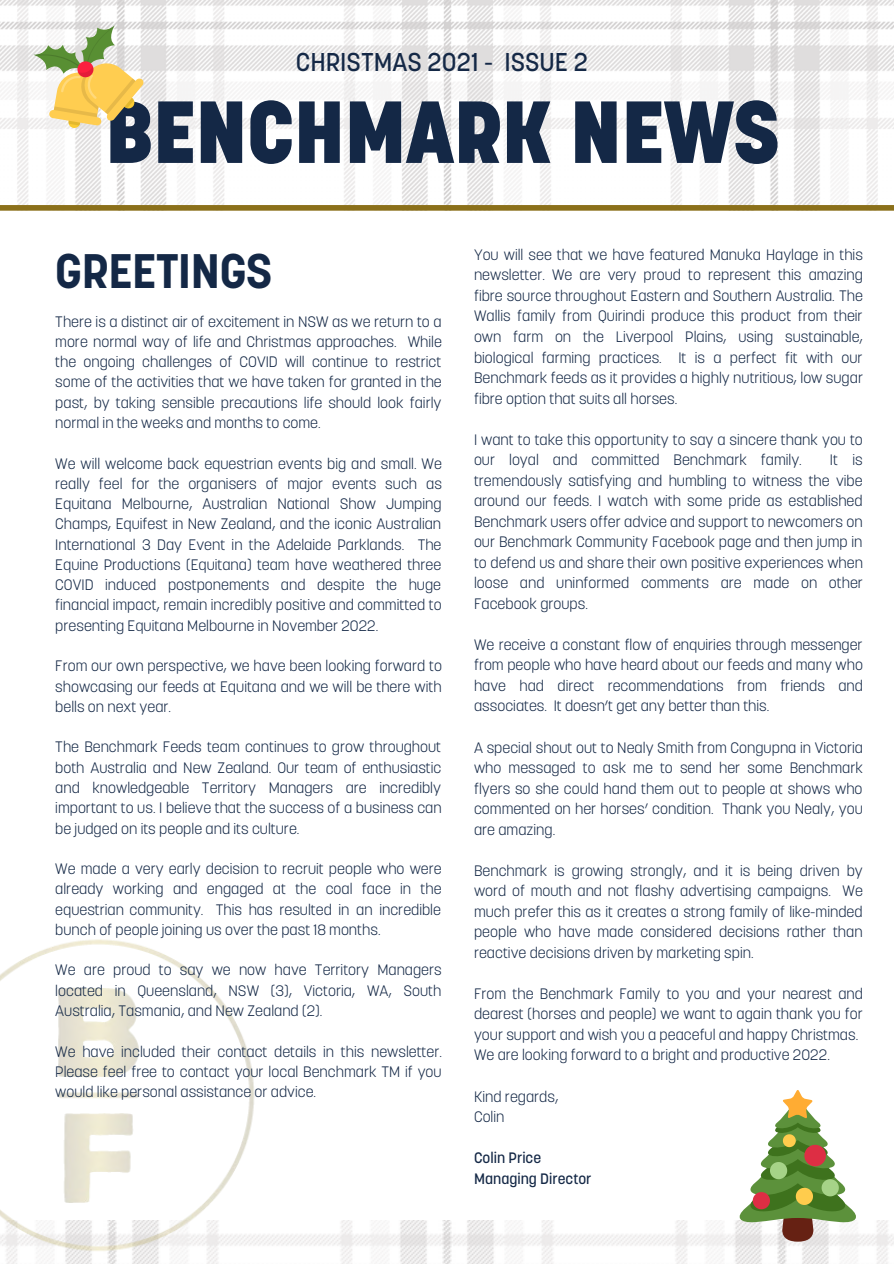
<style>
.page{position:relative;width:894px;height:1264px;background:#fff}
.page>*{position:absolute;margin:0;border:0;box-sizing:border-box;transform-origin:0 0}
.t1{font:800 87px "Korolev";letter-spacing:-.01em;color:#142846}
.t2{font:700 48px "Korolev";letter-spacing:-.01em;color:#142846}
.t3{font:500 25.5px "Korolev";color:#142846}
.t4{font:300 15px/20.5px "Korolev";color:#142846;text-align:justify}
.t5{font:500 15px "Korolev";color:#142846}
</style>
<div class="page">
<img style="left:0;top:0;width:893px;height:205px">
<div style="left:0;top:205px;width:893px;height:6px;background:#8b701a"></div>
<img style="left:267px;top:1220px;width:626px;height:43px">
<svg style="left:32px;top:22px;width:121px;height:119px"></svg>
<img style="left:0;top:939px;width:267px;height:324px">
<svg style="left:734px;top:1090px;width:127px;height:151px"></svg>
<p class="t3" style="left:296px;top:46px;width:294px">CHRISTMAS 2021 - ISSUE 2</p>
<p class="t1" style="left:105px;top:78px;width:676px">BENCHMARK NEWS</p>
<p class="t2" style="left:55px;top:240px;width:218px">GREETINGS</p>
<p class="t4" style="left:474px;top:244px;width:390px">You will see that we have featured Manuka Haylage in this newsletter. We are very proud to represent this amazing fibre source throughout Eastern and Southern Australia. The Wallis family from Quirindi produce this product from their own farm on the Liverpool Plains, using sustainable, biological farming practices. It is a perfect fit with our Benchmark feeds as it provides a highly nutritious, low sugar fibre option that suits all horses.</p>
<p class="t4" style="left:474px;top:429px;width:390px">I want to take this opportunity to say a sincere thank you to our loyal and committed Benchmark family.</p>
<p class="t4" style="left:55px;top:311px;width:388px">There is a distinct air of excitement in NSW as we return to a more normal way of life and Christmas approaches. While the ongoing challenges of COVID will continue to restrict some of the activities that we have taken for granted in the past, by taking sensible precautions life should look fairly normal in the weeks and months to come.</p>
<p class="t4" style="left:55px;top:453px;width:388px">We will welcome back equestrian events big and small. We really feel for the organisers of major events such as Equitana Melbourne, Australian National Show Jumping Champs, Equifest in New Zealand, and the iconic Australian International 3 Day Event in the Adelaide Parklands. The Equine Productions (Equitana) team have weathered three COVID induced postponements and despite the huge financial impact, remain incredibly positive and committed to presenting Equitana Melbourne in November 2022.</p>
<p class="t4" style="left:55px;top:656px;width:388px">From our own perspective, we have been looking forward to showcasing our feeds at Equitana and we will be there with bells on next year.</p>
<p class="t4" style="left:55px;top:737px;width:388px">The Benchmark Feeds team continues to grow throughout both Australia and New Zealand. Our team of enthusiastic and knowledgeable Territory Managers are incredibly important to us. I believe that the success of a business can be judged on its people and its culture.</p>
<p class="t4" style="left:55px;top:858px;width:388px">We made a very early decision to recruit people who were already working and engaged at the coal face in the equestrian community. This has resulted in an incredible bunch of people joining us over the past 18 months.</p>
<p class="t4" style="left:55px;top:960px;width:388px">We are proud to say we now have Territory Managers located in Queensland, NSW (3), Victoria, WA, South Australia, Tasmania, and New Zealand (2).</p>
<p class="t4" style="left:55px;top:1041px;width:388px">We have included their contact details in this newsletter.<br>Please feel free to contact your local Benchmark TM if you would like personal assistance or advice.</p>
<p class="t4" style="left:474px;top:449px;width:390px;text-indent:356px">It is tremendously satisfying and humbling to witness the vibe around our feeds. I watch with some pride as established Benchmark users offer advice and support to newcomers on our Benchmark Community Facebook page and then jump in to defend us and share their own positive experiences when loose and uninformed comments are made on other Facebook groups.</p>
<p class="t4" style="left:474px;top:634px;width:390px">We receive a constant flow of enquiries through messenger from people who have heard about our feeds and many who have had direct recommendations from friends and associates. It doesn’t get any better than this.</p>
<p class="t4" style="left:474px;top:737px;width:390px">A special shout out to Nealy Smith from Congupna in Victoria who messaged to ask me to send her some Benchmark flyers so she could hand them out to people at shows who commented on her horses’ condition. Thank you Nealy, you are amazing.</p>
<p class="t4" style="left:474px;top:860px;width:390px">Benchmark is growing strongly, and it is being driven by word of mouth and not flashy advertising campaigns. We much prefer this as it creates a strong family of like-minded people who have made considered decisions rather than reactive decisions driven by marketing spin.</p>
<p class="t4" style="left:474px;top:983px;width:390px">From the Benchmark Family to you and your nearest and dearest (horses and people) we want to again thank you for your support and wish you a peaceful and happy Christmas.</p>
<p class="t4" style="left:474px;top:1044px;width:357px">We are looking forward to a bright and productive 2022.</p>
<p class="t4" style="left:474px;top:1085px;width:86px">Kind regards,</p>
<p class="t4" style="left:474px;top:1106px;width:32px">Colin</p>
<p class="t5" style="left:474px;top:1148px;width:69px">Colin Price</p>
<p class="t5" style="left:474px;top:1168px;width:119px">Managing Director</p>
</div>
